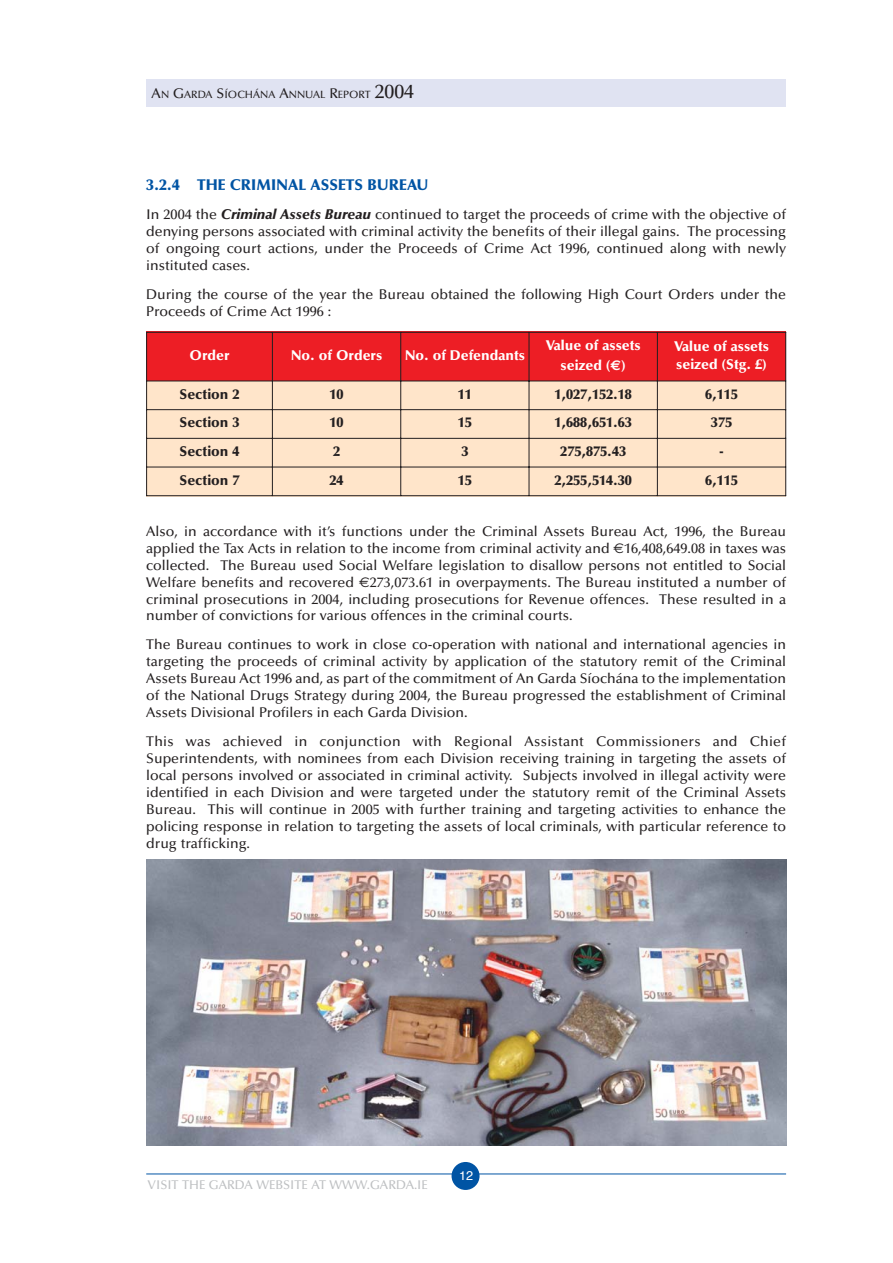
<style>
.page{position:relative;width:893px;height:1263px;background:#fff}
.page>*{position:absolute;margin:0;border:0;box-sizing:border-box;transform-origin:0 0}
.t1{font:900 15.45px "Optima";color:#0054a4}
.t2{font:500 14.1px/17px "Optima";color:#231f20;text-align:justify}
.t3{font:900 14.1px "Optima";color:#231f20}
.t4{font:900 14.1px/20.7px "Optima";color:#fff;text-align:center}
.t5{font:500 12.75px "Optima";color:#bec0c2}
.t6{font:12.75px "Helvetica";color:#fff}
.t7{font:500 10.65px "Optima";color:#231f20}
.s1{font-size:14.1px}
.s2{font-size:19.8px}
.s3{font-weight:900;font-style:italic}
.s4{font-family:"Euro Sans";font-weight:700}
.s5{font-family:"Euro Sans";font-weight:400}
</style>
<div class="page">
<hr style="left:146px;top:1174px;width:640px;height:1px;background:#0054a4">
<div style="left:451px;top:1162px;width:28px;height:28px;background:#0054a4;border-radius:50%"></div>
<div style="left:146px;top:79px;width:640px;height:28px;background:#e0e3f2"></div>
<div style="left:146px;top:332px;width:126px;height:49px;background:#ed1e25"></div>
<div style="left:272px;top:332px;width:129px;height:49px;background:#ed1e25"></div>
<div style="left:401px;top:332px;width:128px;height:49px;background:#ed1e25"></div>
<div style="left:529px;top:332px;width:128px;height:49px;background:#ed1e25"></div>
<div style="left:657px;top:332px;width:129px;height:49px;background:#ed1e25"></div>
<div style="left:146px;top:381px;width:126px;height:29px;background:#ffe5ca"></div>
<div style="left:272px;top:381px;width:129px;height:29px;background:#ffe5ca"></div>
<div style="left:401px;top:381px;width:128px;height:29px;background:#ffe5ca"></div>
<div style="left:529px;top:381px;width:128px;height:29px;background:#ffe5ca"></div>
<div style="left:657px;top:381px;width:129px;height:29px;background:#ffe5ca"></div>
<div style="left:146px;top:410px;width:126px;height:28px;background:#ffe5ca"></div>
<div style="left:272px;top:410px;width:129px;height:28px;background:#ffe5ca"></div>
<div style="left:401px;top:410px;width:128px;height:28px;background:#ffe5ca"></div>
<div style="left:529px;top:410px;width:128px;height:28px;background:#ffe5ca"></div>
<div style="left:657px;top:410px;width:129px;height:28px;background:#ffe5ca"></div>
<div style="left:146px;top:438px;width:126px;height:29px;background:#ffe5ca"></div>
<div style="left:272px;top:438px;width:129px;height:29px;background:#ffe5ca"></div>
<div style="left:401px;top:438px;width:128px;height:29px;background:#ffe5ca"></div>
<div style="left:529px;top:438px;width:128px;height:29px;background:#ffe5ca"></div>
<div style="left:657px;top:438px;width:129px;height:29px;background:#ffe5ca"></div>
<div style="left:146px;top:467px;width:126px;height:29px;background:#ffe5ca"></div>
<div style="left:272px;top:467px;width:129px;height:29px;background:#ffe5ca"></div>
<div style="left:401px;top:467px;width:128px;height:29px;background:#ffe5ca"></div>
<div style="left:529px;top:467px;width:128px;height:29px;background:#ffe5ca"></div>
<div style="left:657px;top:467px;width:129px;height:29px;background:#ffe5ca"></div>
<hr style="left:146px;top:332px;width:1px;height:164px;background:#231f20">
<hr style="left:272px;top:332px;width:1px;height:164px;background:#231f20">
<hr style="left:400px;top:332px;width:1px;height:164px;background:#231f20">
<hr style="left:528px;top:332px;width:1px;height:164px;background:#231f20">
<hr style="left:657px;top:332px;width:1px;height:164px;background:#231f20">
<hr style="left:785px;top:332px;width:1px;height:164px;background:#231f20">
<hr style="left:146px;top:332px;width:640px;height:1px;background:#231f20">
<hr style="left:146px;top:381px;width:640px;height:1px;background:#231f20">
<hr style="left:146px;top:409px;width:640px;height:1px;background:#231f20">
<hr style="left:146px;top:438px;width:640px;height:1px;background:#231f20">
<hr style="left:146px;top:467px;width:640px;height:1px;background:#231f20">
<hr style="left:146px;top:495px;width:640px;height:1px;background:#231f20">
<img style="left:146px;top:859px;width:640px;height:287px">
<p class="t7" style="left:152px;top:90px;width:264px"><span class="s1">A</span>N <span class="s1">G</span>ARDA <span class="s1">S</span>ÍOCHÁNA <span class="s1">A</span>NNUAL <span class="s1">R</span>EPORT <span class="s2">2004</span></p>
<p class="t1" style="left:146px;top:179px;width:284px">3.2.4 THE CRIMINAL ASSETS BUREAU</p>
<p class="t2" style="left:146px;top:207px;width:641px">In 2004 the <span class="s3">Criminal Assets Bureau</span> continued to target the proceeds of crime with the objective of denying persons associated with criminal activity the benefits of their illegal gains. The processing of ongoing court actions, under the Proceeds of Crime Act 1996, continued along with newly instituted cases.</p>
<p class="t2" style="left:146px;top:287px;width:641px">During the course of the year the Bureau obtained the following High Court Orders under the<br>Proceeds of Crime Act 1996 :</p>
<p class="t4" style="left:189px;top:346px;width:41px">Order</p>
<p class="t4" style="left:291px;top:346px;width:93px">No. of Orders</p>
<p class="t4" style="left:405px;top:346px;width:122px">No. of Defendants</p>
<p class="t4" style="left:545px;top:336px;width:97px">Value of assets seized (<span class="s4">€</span>)</p>
<p class="t4" style="left:674px;top:339px;width:97px;line-height:17.2px;text-align:left">Value of assets seized (Stg. £)</p>
<p class="t3" style="left:179px;top:388px;width:61px">Section 2</p>
<p class="t3" style="left:329px;top:388px;width:16px">10</p>
<p class="t3" style="left:458px;top:388px;width:16px">11</p>
<p class="t3" style="left:554px;top:388px;width:79px">1,027,152.18</p>
<p class="t3" style="left:705px;top:388px;width:34px">6,115</p>
<p class="t3" style="left:179px;top:417px;width:61px">Section 3</p>
<p class="t3" style="left:329px;top:417px;width:16px">10</p>
<p class="t3" style="left:458px;top:417px;width:16px">15</p>
<p class="t3" style="left:554px;top:417px;width:79px">1,688,651.63</p>
<p class="t3" style="left:711px;top:417px;width:23px">375</p>
<p class="t3" style="left:179px;top:445px;width:61px">Section 4</p>
<p class="t3" style="left:333px;top:445px;width:9px">2</p>
<p class="t3" style="left:461px;top:445px;width:9px">3</p>
<p class="t3" style="left:560px;top:445px;width:67px">275,875.43</p>
<p class="t3" style="left:719px;top:445px;width:6px">-</p>
<p class="t3" style="left:179px;top:474px;width:61px">Section 7</p>
<p class="t3" style="left:329px;top:474px;width:16px">24</p>
<p class="t3" style="left:458px;top:474px;width:16px">15</p>
<p class="t3" style="left:554px;top:474px;width:79px">2,255,514.30</p>
<p class="t3" style="left:705px;top:474px;width:34px">6,115</p>
<p class="t2" style="left:146px;top:524px;width:641px">Also, in accordance with it’s functions under the Criminal Assets Bureau Act, 1996, the Bureau applied the Tax Acts in relation to the income from criminal activity and <span class="s5">€</span>16,408,649.08 in taxes was collected. The Bureau used Social Welfare legislation to disallow persons not entitled to Social Welfare benefits and recovered <span class="s5">€</span>273,073.61 in overpayments. The Bureau instituted a number of criminal prosecutions in 2004, including prosecutions for Revenue offences. These resulted in a number of convictions for various offences in the criminal courts.</p>
<p class="t2" style="left:146px;top:638px;width:641px">The Bureau continues to work in close co-operation with national and international agencies in targeting the proceeds of criminal activity by application of the statutory remit of the Criminal Assets Bureau Act 1996 and, as part of the commitment of An Garda Síochána to the implementation of the National Drugs Strategy during 2004, the Bureau progressed the establishment of Criminal Assets Divisional Profilers in each Garda Division.</p>
<p class="t2" style="left:146px;top:734px;width:641px">This was achieved in conjunction with Regional Assistant Commissioners and Chief Superintendents, with nominees from each Division receiving training in targeting the assets of local persons involved or associated in criminal activity. Subjects involved in illegal activity were identified in each Division and were targeted under the statutory remit of the Criminal Assets Bureau. This will continue in 2005 with further training and targeting activities to enhance the policing response in relation to targeting the assets of local criminals, with particular reference to drug trafficking.</p>
<p class="t5" style="left:148px;top:1179px;width:282px">VISIT THE GARDA WEBSITE AT WWW.GARDA.IE</p>
<p class="t6" style="left:459px;top:1170px;width:16px">12</p>
</div>
